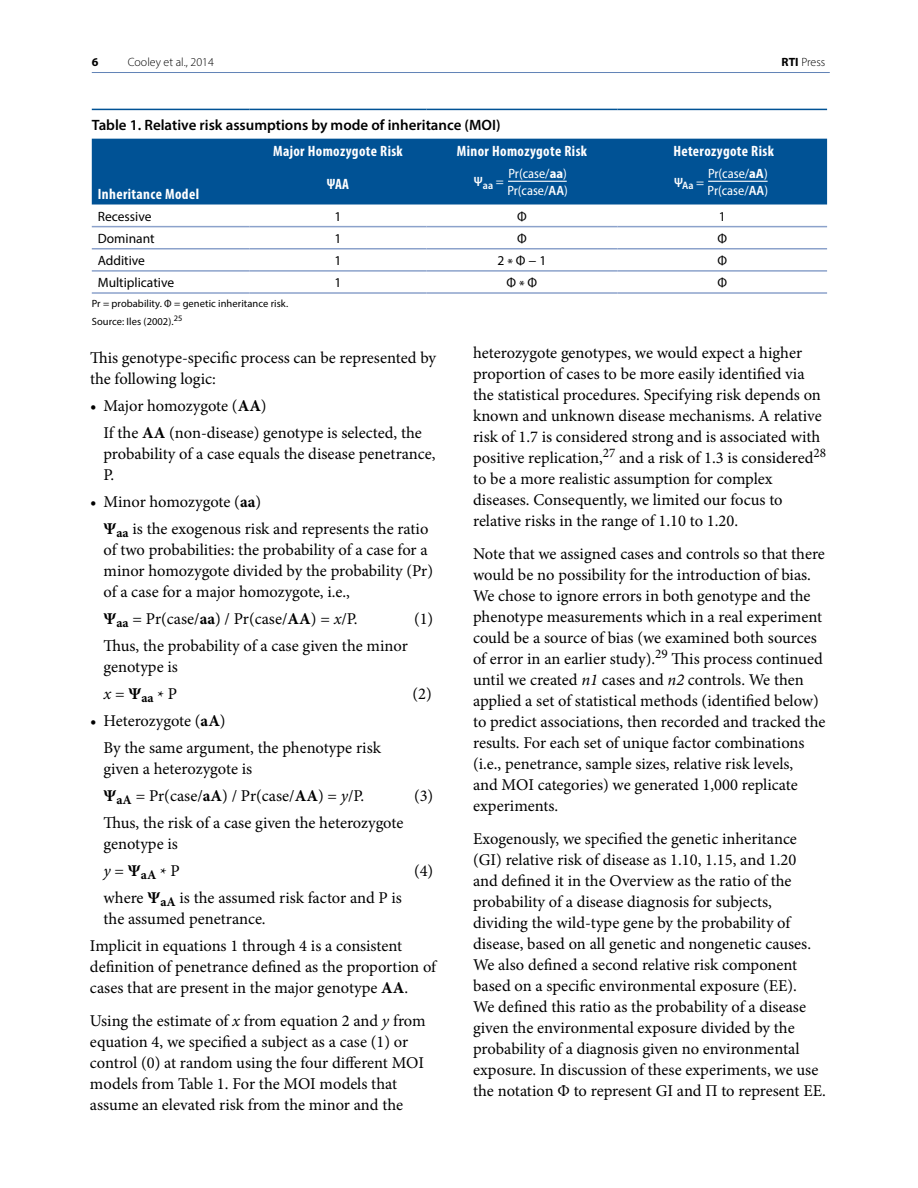
<style>
.page{position:relative;width:918px;height:1188px;background:#fff}
.page>*{position:absolute;margin:0;border:0;box-sizing:border-box;transform-origin:0 0}
.t1{font:16.5px/21px "Minion Pro";letter-spacing:-.005em;color:#000}
.t2{font:700 condensed 15px "Myriad Pro";letter-spacing:.025em;color:#fff}
.t3{font:600 15px "Myriad Pro";color:#000}
.t4{font:13.5px "Myriad Pro";color:#000}
.t5{font:semi-condensed 13.5px/16.5px "Myriad Pro";color:#fff}
.t6{font:300 12px "Myriad Pro";color:#000}
.t7{font:700 12px "Myriad Pro";color:#000}
.t8{font:600 semi-condensed 10.8px "Myriad Pro";color:#fff}
.t9{font:10.5px/18px "Myriad Pro";letter-spacing:.005em;color:#000}
.s1{font-weight:700}
.s2{font-weight:600}
.s3{font-style:italic}
</style>
<div class="page">
<hr style="left:92px;top:72px;width:738px;height:1px;background:#6082b6">
<div style="left:92px;top:139px;width:735px;height:66px;background:#005295"></div>
<hr style="left:92px;top:109px;width:157px;height:1px;background:#005295">
<hr style="left:249px;top:109px;width:178px;height:1px;background:#005295">
<hr style="left:427px;top:109px;width:190px;height:1px;background:#005295">
<hr style="left:617px;top:109px;width:210px;height:1px;background:#005295">
<hr style="left:92px;top:226px;width:157px;height:1px;background:#8ca2cb">
<hr style="left:249px;top:226px;width:178px;height:1px;background:#8ca2cb">
<hr style="left:427px;top:226px;width:190px;height:1px;background:#8ca2cb">
<hr style="left:617px;top:226px;width:210px;height:1px;background:#8ca2cb">
<hr style="left:92px;top:248px;width:157px;height:2px;background:#8ca2cb">
<hr style="left:249px;top:248px;width:178px;height:2px;background:#8ca2cb">
<hr style="left:427px;top:248px;width:190px;height:2px;background:#8ca2cb">
<hr style="left:617px;top:248px;width:210px;height:2px;background:#8ca2cb">
<hr style="left:92px;top:270px;width:157px;height:2px;background:#8ca2cb">
<hr style="left:249px;top:270px;width:178px;height:2px;background:#8ca2cb">
<hr style="left:427px;top:270px;width:190px;height:2px;background:#8ca2cb">
<hr style="left:617px;top:270px;width:210px;height:2px;background:#8ca2cb">
<hr style="left:92px;top:292px;width:157px;height:2px;background:#8ca2cb">
<hr style="left:249px;top:292px;width:178px;height:2px;background:#8ca2cb">
<hr style="left:427px;top:292px;width:190px;height:2px;background:#8ca2cb">
<hr style="left:617px;top:292px;width:210px;height:2px;background:#8ca2cb">
<hr style="left:508px;top:181px;width:59px;height:1px;background:#fff">
<hr style="left:708px;top:181px;width:60px;height:1px;background:#fff">
<p class="t7" style="left:92px;top:54px;width:8px">6</p>
<p class="t6" style="left:128px;top:55px;width:88px">Cooley et al., 2014</p>
<p class="t6" style="left:782px;top:55px;width:45px"><span class="s1">RTI</span> Press</p>
<p class="t3" style="left:92px;top:115px;width:410px">Table 1. Relative risk assumptions by mode of inheritance (MOI)</p>
<p class="t2" style="left:98px;top:184px;width:103px">Inheritance Model</p>
<p class="t2" style="left:273px;top:142px;width:131px">Major Homozygote Risk</p>
<p class="t2" style="left:457px;top:142px;width:132px">Minor Homozygote Risk</p>
<p class="t2" style="left:673px;top:142px;width:102px">Heterozygote Risk</p>
<p class="t2" style="left:327px;top:174px;width:24px">ΨAA</p>
<p class="t5" style="left:507px;top:165px;width:62px">Pr(case/<span class="s1">aa</span>)<br>Pr(case/<span class="s2">AA</span>)</p>
<p class="t8" style="left:474px;top:178px;width:31px"><sup>Ψ</sup>aa <sup>=</sup></p>
<p class="t5" style="left:708px;top:165px;width:62px">Pr(case/<span class="s1">aA</span>)<br>Pr(case/<span class="s2">AA</span>)</p>
<p class="t8" style="left:674px;top:179px;width:32px"><sup>Ψ</sup>Aa <sup>=</sup></p>
<p class="t4" style="left:98px;top:208px;width:55px">Recessive</p>
<p class="t4" style="left:334px;top:208px;width:8px">1</p>
<p class="t4" style="left:517px;top:208px;width:11px">Φ</p>
<p class="t4" style="left:719px;top:208px;width:8px">1</p>
<p class="t4" style="left:98px;top:230px;width:58px">Dominant</p>
<p class="t4" style="left:334px;top:230px;width:8px">1</p>
<p class="t4" style="left:517px;top:230px;width:11px">Φ</p>
<p class="t4" style="left:717px;top:230px;width:11px">Φ</p>
<p class="t4" style="left:98px;top:252px;width:49px">Additive</p>
<p class="t4" style="left:334px;top:252px;width:8px">1</p>
<p class="t4" style="left:498px;top:252px;width:50px">2 * Φ − 1</p>
<p class="t4" style="left:717px;top:252px;width:11px">Φ</p>
<p class="t4" style="left:98px;top:274px;width:78px">Multiplicative</p>
<p class="t4" style="left:334px;top:274px;width:8px">1</p>
<p class="t4" style="left:507px;top:274px;width:32px">Φ * Φ</p>
<p class="t4" style="left:717px;top:274px;width:11px">Φ</p>
<p class="t9" style="left:92px;top:294px;width:198px">Pr = probability. Φ = genetic inheritance risk.<br>Source: Iles (2002).<sup>25</sup></p>
<p class="t1" style="left:90px;top:347px;width:348px">This genotype-specific process can be represented by the following logic:</p>
<p class="t1" style="left:103px;top:392px;width:320px;line-height:27px;text-indent:-13px">• Major homozygote (<span class="s1">AA</span>)<br>If the <span class="s1">AA</span> (non-disease) genotype is selected, the</p>
<p class="t1" style="left:103px;top:443px;width:334px">probability of a case equals the disease penetrance,<br>P.</p>
<p class="t1" style="left:103px;top:488px;width:326px;line-height:27px;text-indent:-13px">• Minor homozygote (<span class="s1">aa</span>)<br><span class="s1">Ψ</span><sub>aa</sub> is the exogenous risk and represents the ratio</p>
<p class="t1" style="left:103px;top:539px;width:331px">of two probabilities: the probability of a case for a minor homozygote divided by the probability (Pr) of a case for a major homozygote, i.e.,</p>
<p class="t1" style="left:103px;top:608px;width:256px"><span class="s1">Ψ</span><sub>aa</sub> = Pr(case/<span class="s1">aa</span>) / Pr(case/<span class="s1">AA</span>) = <span class="s3">x</span>/P.</p>
<p class="t1" style="left:414px;top:608px;width:21px">(1)</p>
<p class="t1" style="left:104px;top:635px;width:306px">Thus, the probability of a case given the minor genotype is</p>
<p class="t1" style="left:104px;top:683px;width:75px"><span class="s3">x</span> = <span class="s1">Ψ</span><sub>aa</sub> * P</p>
<p class="t1" style="left:413px;top:683px;width:21px">(2)</p>
<p class="t1" style="left:104px;top:707px;width:279px;line-height:27px;text-indent:-13px">• Heterozygote (<span class="s1">aA</span>)<br>By the same argument, the phenotype risk</p>
<p class="t1" style="left:104px;top:755px;width:262px;line-height:27px">given a heterozygote is<br><span class="s1">Ψ</span><sub>aA</sub> = Pr(case/<span class="s1">aA</span>) / Pr(case/<span class="s1">AA</span>) = <span class="s3">y</span>/P.</p>
<p class="t1" style="left:414px;top:785px;width:21px">(3)</p>
<p class="t1" style="left:103px;top:812px;width:302px">Thus, the risk of a case given the heterozygote genotype is</p>
<p class="t1" style="left:103px;top:860px;width:78px"><span class="s3">y</span> = <span class="s1">Ψ</span><sub>aA</sub> * P</p>
<p class="t1" style="left:414px;top:860px;width:21px">(4)</p>
<p class="t1" style="left:103px;top:887px;width:300px">where <span class="s1">Ψ</span><sub>aA</sub> is the assumed risk factor and P is the assumed penetrance.</p>
<p class="t1" style="left:90px;top:935px;width:348px">Implicit in equations 1 through 4 is a consistent definition of penetrance defined as the proportion of cases that are present in the major genotype <span class="s1">AA</span>.</p>
<p class="t1" style="left:90px;top:1010px;width:337px">Using the estimate of <span class="s3">x</span> from equation 2 and <span class="s3">y</span> from equation 4, we specified a subject as a case (1) or control (0) at random using the four different MOI models from Table 1. For the MOI models that assume an elevated risk from the minor and the</p>
<p class="t1" style="left:473px;top:342px;width:355px">heterozygote genotypes, we would expect a higher proportion of cases to be more easily identified via the statistical procedures. Specifying risk depends on known and unknown disease mechanisms. A relative risk of 1.7 is considered strong and is associated with positive replication,<sup>27</sup> and a risk of 1.3 is considered<sup>28 </sup>to be a more realistic assumption for complex diseases. Consequently, we limited our focus to relative risks in the range of 1.10 to 1.20.</p>
<p class="t1" style="left:473px;top:543px;width:354px">Note that we assigned cases and controls so that there would be no possibility for the introduction of bias.<br>We chose to ignore errors in both genotype and the phenotype measurements which in a real experiment could be a source of bias (we examined both sources of error in an earlier study).<sup>29</sup> This process continued until we created <span class="s3">n1</span> cases and <span class="s3">n2</span> controls. We then applied a set of statistical methods (identified below) to predict associations, then recorded and tracked the results. For each set of unique factor combinations (i.e., penetrance, sample sizes, relative risk levels,<br>and MOI categories) we generated 1,000 replicate experiments.</p>
<p class="t1" style="left:473px;top:828px;width:354px">Exogenously, we specified the genetic inheritance (GI) relative risk of disease as 1.10, 1.15, and 1.20<br>and defined it in the Overview as the ratio of the probability of a disease diagnosis for subjects, dividing the wild-type gene by the probability of disease, based on all genetic and nongenetic causes.<br>We also defined a second relative risk component based on a specific environmental exposure (EE).<br>We defined this ratio as the probability of a disease given the environmental exposure divided by the probability of a diagnosis given no environmental exposure. In discussion of these experiments, we use the notation Φ to represent GI and Π to represent EE.</p>
</div>
